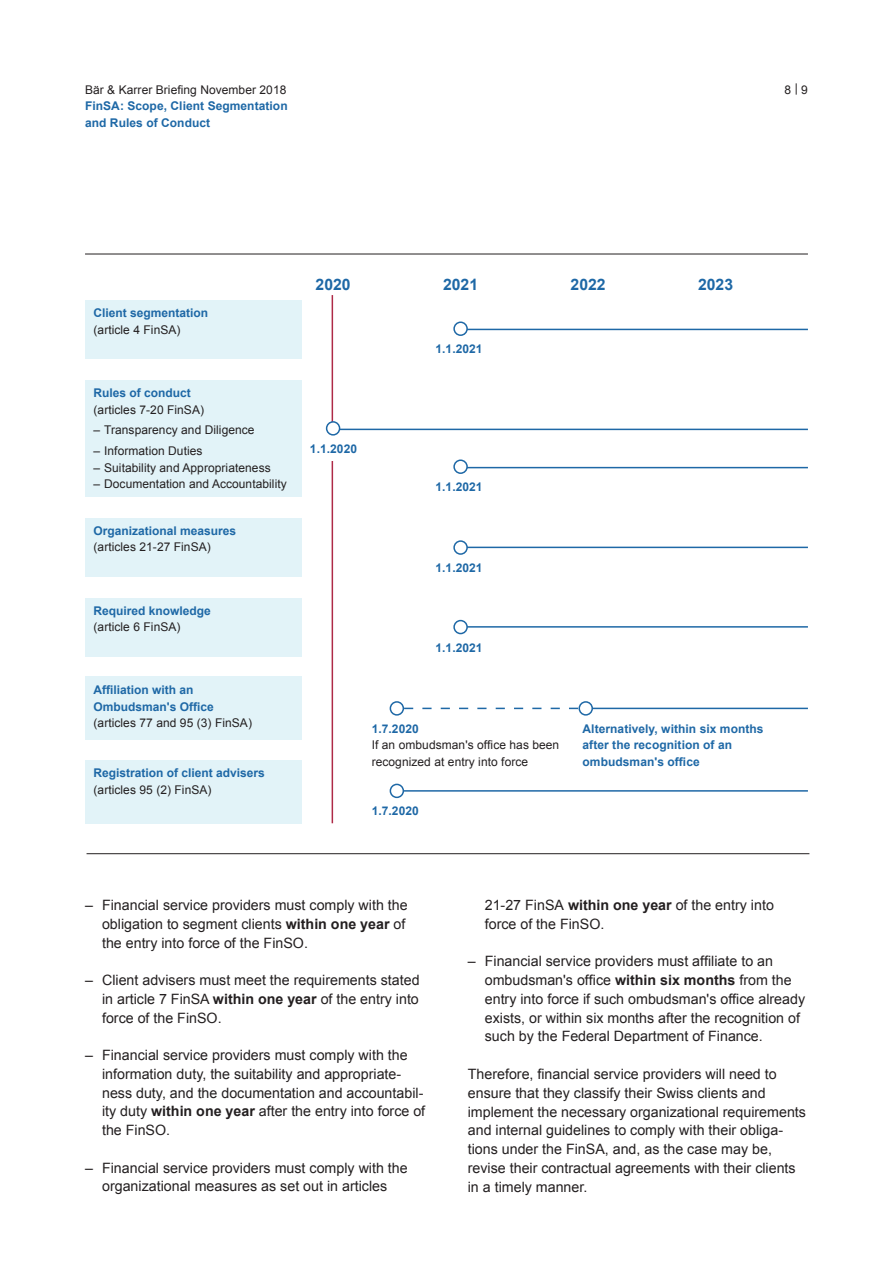
<style>
.page{position:relative;width:893px;height:1263px;background:#fff}
.page>*{position:absolute;margin:0;border:0;box-sizing:border-box;transform-origin:0 0}
.t1{font:700 15.75px "Arial";color:#1e68a6}
.t2{font:14.25px/18.8px "Arial";color:#231f20}
.t3{font:12px/16.5px "Arial";letter-spacing:.005em;color:#231f20}
.t4{font:700 12px/16.5px "Arial";letter-spacing:.005em;color:#1e68a6}
.s1{font-weight:700}
</style>
<div class="page">
<hr style="left:332px;top:295px;width:1px;height:528px;background:#ae2a47">
<hr style="left:333px;top:429px;width:475px;height:1px;background:#1e68a6">
<hr style="left:461px;top:467px;width:347px;height:1px;background:#1e68a6">
<hr style="left:461px;top:329px;width:347px;height:1px;background:#1e68a6">
<div style="left:301px;top:436px;width:65px;height:25px;background:#fff"></div>
<div style="left:454px;top:322px;width:13px;height:13px;background:#fff;border-radius:50%"></div>
<div style="left:453px;top:321px;width:15px;height:15px;border:2px solid #1e68a6;border-radius:50%"></div>
<div style="left:454px;top:460px;width:13px;height:13px;background:#fff;border-radius:50%"></div>
<div style="left:453px;top:459px;width:15px;height:15px;border:2px solid #1e68a6;border-radius:50%"></div>
<hr style="left:85px;top:254px;width:723px;height:1px;background:#231f20">
<hr style="left:87px;top:853px;width:722px;height:1px;background:#231f20">
<div style="left:85px;top:380px;width:216px;height:117px;background:#e2f3f8"></div>
<div style="left:85px;top:300px;width:216px;height:59px;background:#e2f3f8"></div>
<hr style="left:461px;top:547px;width:347px;height:1px;background:#1e68a6">
<div style="left:454px;top:541px;width:13px;height:13px;background:#fff;border-radius:50%"></div>
<div style="left:453px;top:540px;width:15px;height:15px;border:2px solid #1e68a6;border-radius:50%"></div>
<div style="left:85px;top:518px;width:216px;height:58px;background:#e2f3f8"></div>
<hr style="left:461px;top:626px;width:347px;height:2px;background:#1e68a6">
<div style="left:454px;top:621px;width:13px;height:12px;background:#fff;border-radius:50%"></div>
<div style="left:453px;top:620px;width:15px;height:14px;border:2px solid #1e68a6;border-radius:50%"></div>
<div style="left:85px;top:598px;width:216px;height:58px;background:#e2f3f8"></div>
<hr style="left:586px;top:708px;width:222px;height:1px;background:#1e68a6">
<svg style="left:404px;top:708px;width:174px;height:1px"></svg>
<div style="left:579px;top:702px;width:13px;height:13px;background:#fff;border-radius:50%"></div>
<div style="left:578px;top:701px;width:15px;height:15px;border:2px solid #1e68a6;border-radius:50%"></div>
<div style="left:390px;top:701px;width:14px;height:15px;border:2px solid #1e68a6;border-radius:50%"></div>
<div style="left:85px;top:677px;width:216px;height:63px;background:#e2f3f8"></div>
<hr style="left:402px;top:790px;width:406px;height:2px;background:#1e68a6">
<div style="left:390px;top:784px;width:14px;height:14px;border:2px solid #1e68a6;border-radius:50%"></div>
<div style="left:85px;top:760px;width:216px;height:63px;background:#e2f3f8"></div>
<div style="left:327px;top:422px;width:13px;height:13px;background:#fff;border-radius:50%"></div>
<div style="left:326px;top:421px;width:14px;height:15px;border:2px solid #1e68a6;border-radius:50%"></div>
<p class="t3" style="left:85px;top:81px;width:203px">Bär &amp; Karrer Briefing November 2018</p>
<p class="t4" style="left:85px;top:98px;width:204px">FinSA: Scope, Client Segmentation and Rules of Conduct</p>
<p class="t3" style="left:785px;top:81px;width:25px">8 | 9</p>
<p class="t4" style="left:94px;top:305px;width:116px">Client segmentation</p>
<p class="t3" style="left:94px;top:321px;width:88px">(article 4 FinSA)</p>
<p class="t4" style="left:94px;top:385px;width:99px">Rules of conduct</p>
<p class="t3" style="left:94px;top:401px;width:112px">(articles 7-20 FinSA)</p>
<p class="t3" style="left:94px;top:422px;width:163px">– Transparency and Diligence</p>
<p class="t3" style="left:94px;top:443px;width:111px">– Information Duties</p>
<p class="t3" style="left:94px;top:459px;width:179px">– Suitability and Appropriateness</p>
<p class="t3" style="left:94px;top:476px;width:195px">– Documentation and Accountability</p>
<p class="t4" style="left:94px;top:523px;width:144px">Organizational measures</p>
<p class="t3" style="left:94px;top:539px;width:119px">(articles 21-27 FinSA)</p>
<p class="t4" style="left:94px;top:603px;width:119px">Required knowledge</p>
<p class="t3" style="left:94px;top:619px;width:88px">(article 6 FinSA)</p>
<p class="t4" style="left:94px;top:682px;width:122px">Affiliation with an<br>Ombudsman's Office</p>
<p class="t3" style="left:94px;top:715px;width:160px">(articles 77 and 95 (3) FinSA)</p>
<p class="t4" style="left:94px;top:765px;width:173px">Registration of client advisers</p>
<p class="t3" style="left:94px;top:781px;width:120px">(articles 95 (2) FinSA)</p>
<p class="t1" style="left:316px;top:273px;width:37px">2020</p>
<p class="t1" style="left:443px;top:273px;width:37px">2021</p>
<p class="t1" style="left:571px;top:273px;width:37px">2022</p>
<p class="t1" style="left:698px;top:273px;width:37px">2023</p>
<p class="t4" style="left:435px;top:341px;width:49px">1.1.2021</p>
<p class="t4" style="left:310px;top:441px;width:49px">1.1.2020</p>
<p class="t4" style="left:435px;top:479px;width:49px">1.1.2021</p>
<p class="t4" style="left:435px;top:560px;width:49px">1.1.2021</p>
<p class="t4" style="left:435px;top:639px;width:49px">1.1.2021</p>
<p class="t4" style="left:372px;top:721px;width:49px">1.7.2020</p>
<p class="t3" style="left:372px;top:737px;width:189px">If an ombudsman's office has been recognized at entry into force</p>
<p class="t4" style="left:372px;top:803px;width:49px">1.7.2020</p>
<p class="t4" style="left:583px;top:721px;width:183px">Alternatively, within six months after the recognition of an ombudsman's office</p>
<p class="t2" style="left:102px;top:896px;width:307px;text-indent:-17px">– Financial service providers must comply with the obligation to segment clients <span class="s1">within one year</span> of the entry into force of the FinSO.</p>
<p class="t2" style="left:102px;top:971px;width:319px;text-align:justify;text-indent:-17px">– Client advisers must meet the requirements stated in article 7 FinSA <span class="s1">within one year</span> of the entry into force of the FinSO.</p>
<p class="t2" style="left:102px;top:1046px;width:325px;text-indent:-17px">– Financial service providers must comply with the information duty, the suitability and appropriate&shy;ness duty, and the documentation and accountabil&shy;ity duty <span class="s1">within one year</span> after the entry into force of the FinSO.</p>
<p class="t2" style="left:85px;top:1158px;width:324px;text-align:center">– Financial service providers must comply with the organizational measures as set out in articles</p>
<p class="t2" style="left:485px;top:896px;width:291px">21-27 FinSA <span class="s1">within one year</span> of the entry into force of the FinSO.</p>
<p class="t2" style="left:485px;top:952px;width:322px;text-indent:-17px">– Financial service providers must affiliate to an ombudsman's office <span class="s1">within six months</span> from the entry into force if such ombudsman's office already exists, or within six months after the recognition of such by the Federal Department of Finance.</p>
<p class="t2" style="left:468px;top:1065px;width:340px">Therefore, financial service providers will need to ensure that they classify their Swiss clients and implement the necessary organizational requirements and internal guidelines to comply with their obliga&shy;tions under the FinSA, and, as the case may be, revise their contractual agreements with their clients in a timely manner.</p>
</div>
